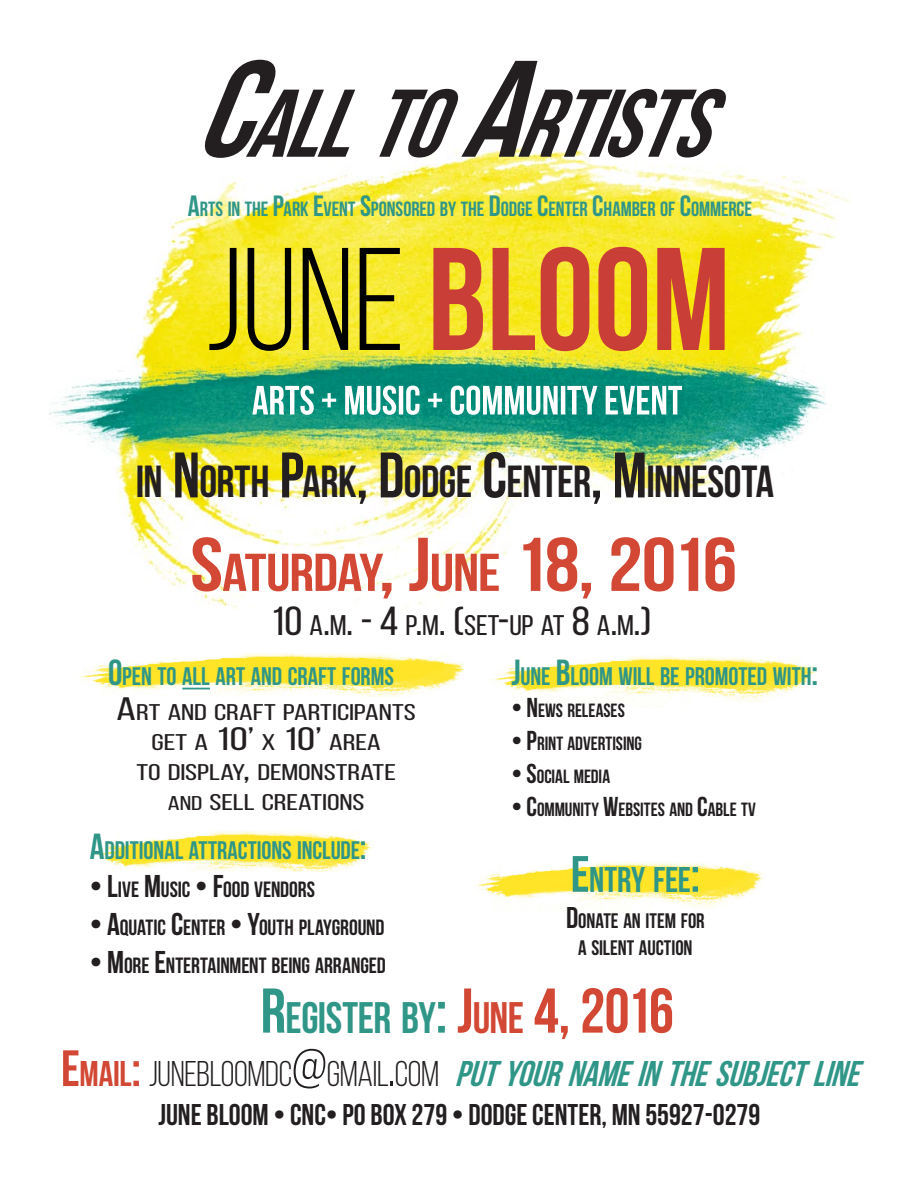
<style>
.page{position:relative;width:918px;height:1188px;background:#fff}
.page>*{position:absolute;margin:0;border:0;box-sizing:border-box;transform-origin:0 0}
.t1{font:italic 700 95.85px "Bebas Neue";color:#231f20}
.t2{font:700 75.9px "Bebas Neue";letter-spacing:-.04em;color:#d24834;scale:1.15 1}
.t3{font:700 44.85px "Bebas Neue";letter-spacing:-.01em;color:#231f20}
.t4{font:700 44.1px "Bebas Neue";letter-spacing:-.015em;color:#2f9688}
.t5{font:40.5px "Bebas Neue";color:#231f20;scale:1.14 1}
.t6{font:italic 700 35.7px "Bebas Neue";color:#2f9688}
.t7{font:700 35.7px "Bebas Neue";color:#2f9688}
.t8{font:700 30px "Bebas Neue";color:#231f20}
.t9{font:700 25.35px "Bebas Neue";color:#2f9688}
.t10{font:22.65px "Bebas Neue";letter-spacing:-.005em;color:#231f20;scale:1.42 1}
.t11{font:700 22.05px "Bebas Neue";letter-spacing:-.005em;color:#231f20}
.t12{font:700 21px "Bebas Neue";color:#231f20}
.t13{font:700 20.55px "Bebas Neue";letter-spacing:-.005em;color:#2f9688}
.t14{font:700 19.2px "Bebas Neue";color:#231f20}
.s1{font-size:136.95px}
.s2{font-size:29.4px}
.s3{font-size:64.2px}
.s4{font-size:53.1px}
.s5{font-size:28.35px}
.s6{font-size:36.3px}
.s7{font-size:32.4px}
.s8{font-size:19.95px}
.s9{font-size:31.5px}
.s10{font-size:27.3px}
.s11{font-size:51px}
.s12{font-size:30px}
.s13{font-size:63px}
.s14{font-size:63px;color:#d24834}
.s15{color:#d24834}
.s16{font-style:normal;font-size:51px;color:#d24834}
.s17{font-style:normal;color:#d24834}
.s18{font-weight:400;font-style:normal;color:#231f20}
.s19{font-weight:400;font-style:normal;font-size:51px;color:#231f20}
</style>
<div class="page">
<img style="left:80px;top:653px;width:384px;height:43px">
<img style="left:95px;top:831px;width:278px;height:41px">
<img style="left:492px;top:655px;width:324px;height:52px">
<img style="left:475px;top:862px;width:289px;height:51px">
<img style="left:50px;top:146px;width:800px;height:463px">
<svg style="left:182px;top:688px;width:28px;height:1px"></svg>
<p class="t1" style="left:194px;top:71px;width:555px"><span class="s1">C</span>ALL TO <span class="s1">A</span>RTISTS</p>
<p class="t13" style="left:188px;top:197px;width:564px"><span class="s2">A</span>RTS IN THE <span class="s2">P</span>ARK <span class="s2">E</span>VENT <span class="s2">S</span>PONSORED BY THE <span class="s2">D</span>ODGE <span class="s2">C</span>ENTER <span class="s2">C</span>HAMBER OF <span class="s2">C</span>OMMERCE</p>
<p class="t3" style="left:136px;top:457px;width:640px">IN <span class="s3">N</span>ORTH <span class="s3">P</span>ARK<span class="s3">, D</span>ODGE <span class="s3">C</span>ENTER<span class="s3">, M</span>INNESOTA</p>
<p class="t2" style="left:190px;top:523px;width:477px">S<span class="s4">ATURDAY</span>, J<span class="s4">UNE</span> 18, 2016</p>
<p class="t5" style="left:270px;top:599px;width:336px">10 <span class="s5">A</span>.<span class="s5">M</span>. - 4 <span class="s5">P</span>.<span class="s5">M</span>. (<span class="s5">SET</span>-<span class="s5">UP AT</span> 8 <span class="s5">A</span>.<span class="s5">M</span>.)</p>
<p class="t9" style="left:108px;top:662px;width:287px"><span class="s6">O</span>PEN TO ALL ART AND CRAFT FORMS</p>
<p class="t10" style="left:117px;top:700px;width:212px"><span class="s7">A</span>RT AND CRAFT PARTICIPANTS</p>
<p class="t10" style="left:152px;top:730px;width:162px">GET A <span class="s7">10’</span> X <span class="s7">10’</span> AREA</p>
<p class="t10" style="left:136px;top:760px;width:184px">TO DISPLAY<span class="s7">,</span> DEMONSTRATE</p>
<p class="t10" style="left:168px;top:790px;width:140px"><span class="s8">AND</span> SELL CREATIONS</p>
<p class="t9" style="left:90px;top:837px;width:278px"><span class="s6">A</span>DDITIONAL ATTRACTIONS INCLUDE<span class="s6">:</span></p>
<p class="t11" style="left:90px;top:877px;width:227px"><span class="s9">• L</span>IVE <span class="s9">M</span>USIC <span class="s9">• F</span>OOD VENDORS</p>
<p class="t11" style="left:90px;top:915px;width:296px"><span class="s9">• A</span>QUATIC <span class="s9">C</span>ENTER <span class="s9">• Y</span>OUTH PLAYGROUND</p>
<p class="t11" style="left:90px;top:953px;width:298px"><span class="s9">• M</span>ORE <span class="s9">E</span>NTERTAINMENT BEING ARRANGED</p>
<p class="t9" style="left:511px;top:662px;width:308px"><span class="s6">J</span>UNE <span class="s6">B</span>LOOM WILL BE PROMOTED WITH<span class="s6">:</span></p>
<p class="t14" style="left:511px;top:700px;width:115px"><span class="s10">• N</span>EWS RELEASES</p>
<p class="t14" style="left:511px;top:733px;width:132px"><span class="s10">• P</span>RINT ADVERTISING</p>
<p class="t14" style="left:511px;top:766px;width:100px"><span class="s10">• S</span>OCIAL MEDIA</p>
<p class="t14" style="left:511px;top:799px;width:246px"><span class="s10">• C</span>OMMUNITY <span class="s10">W</span>EBSITES AND <span class="s10">C</span>ABLE TV</p>
<p class="t7" style="left:571px;top:860px;width:131px"><span class="s11">E</span>NTRY FEE<span class="s11">:</span></p>
<p class="t12" style="left:566px;top:909px;width:140px"><span class="s12">D</span>ONATE AN ITEM FOR</p>
<p class="t12" style="left:578px;top:936px;width:116px">A SILENT AUCTION</p>
<p class="t4" style="left:261px;top:993px;width:415px"><span class="s13">R</span>EGISTER BY<span class="s13">:</span> <span class="s14">J</span><span class="s15">UNE</span> <span class="s14">4, 2016</span></p>
<p class="t6" style="left:61px;top:1054px;width:803px"><span class="s16">E</span><span class="s17">MAIL</span><span class="s16">:</span> <span class="s18">JUNEBLOOMDC</span><span class="s19">@</span><span class="s18">GMAIL</span><span class="s19">.</span><span class="s18">COM</span> PUTYOURNAME INTHE SUBJECTLINE</p>
<p class="t8" style="left:158px;top:1098px;width:604px">JUNE BLOOM • CNC• PO BOX 279 • DODGE CENTER, MN 55927-0279</p>
</div>
